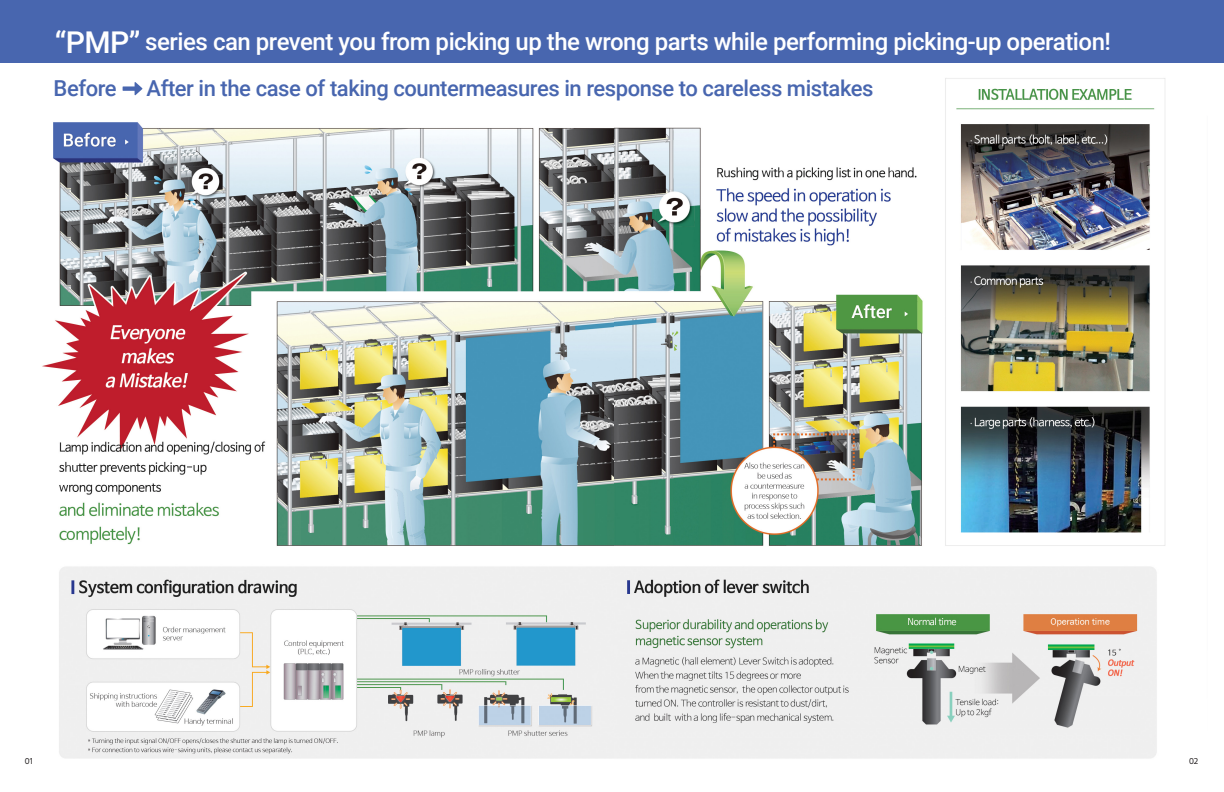
<style>
.page{position:relative;width:1224px;height:792px;background:#fff}
.page>*{position:absolute;margin:0;border:0;box-sizing:border-box;transform-origin:0 0}
.t1{font:500 24px "Roboto";letter-spacing:-.02em;color:#fff}
.t2{font:500 22px "Roboto";letter-spacing:-.02em;color:#4866af}
.t3{font:9px "Hind Guntur";color:#231f20}
.s1{font-size:30px}
</style>
<div class="page">
<img style="left:613px;top:62px;width:595px;height:697px">
<div style="left:612px;top:0;width:612px;height:62px;background:#4866af"></div>
<img style="left:42px;top:122px;width:571px;height:637px">
<div style="left:0;top:0;width:613px;height:62px;background:#4866af"></div>
<svg style="left:123px;top:82px;width:19px;height:13px"></svg>
<p class="t1" style="left:55px;top:25px;width:1057px"><span class="s1">“PMP”</span> series can prevent you from picking up the wrong parts while performing picking-up operation!</p>
<p class="t2" style="left:54px;top:73px;width:65px">Before</p>
<p class="t2" style="left:147px;top:73px;width:729px">After in the case of taking countermeasures in response to careless mistakes</p>
<p class="t3" style="left:25px;top:755px;width:9px">01</p>
<p class="t3" style="left:1189px;top:755px;width:11px">02</p>
</div>
